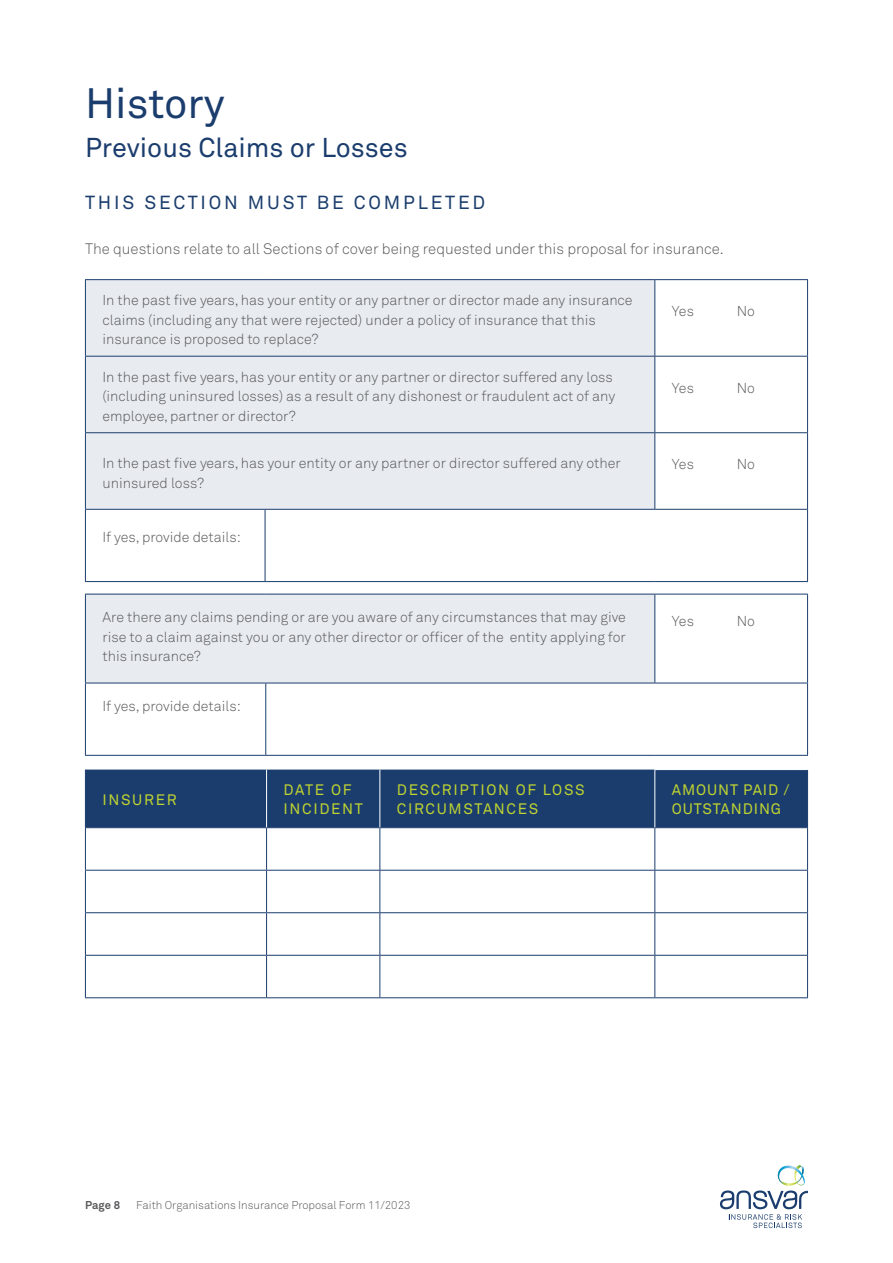
<style>
.page{position:relative;width:893px;height:1263px;background:#fff}
.page>*{position:absolute;margin:0;border:0;box-sizing:border-box;transform-origin:0 0}
.t1{font:42px "Akkurat Pro";color:#1b3d6d}
.t2{font:27px "Akkurat Pro";color:#1b3d6d}
.t3{font:18.75px "Akkurat Pro";letter-spacing:.15em;color:#1b3d6d}
.t4{font:15px "Akkurat Light Pro";color:#58595b}
.t5{font:15px/19.5px "Akkurat Pro";letter-spacing:.11em;color:#bfd430}
.t6{font:15px/19.5px "Akkurat Pro";letter-spacing:.06em;color:#bfd430}
.t7{font:14.25px/19.5px "Akkurat Light Pro";color:#58595b}
.t8{font:11.25px "Akkurat Light Pro";color:#58595b}
.s1{font-family:"Akkurat Pro";font-weight:700}
</style>
<div class="page">
<svg style="left:720px;top:1165px;width:88px;height:63px"></svg>
<svg style="left:86px;top:280px;width:721px;height:301px;fill:#e8ecf0"></svg>
<hr style="left:807px;top:510px;width:1px;height:71px;background:#1b3d6d">
<hr style="left:85px;top:279px;width:180px;height:1px;background:#1b3d6d">
<hr style="left:265px;top:279px;width:390px;height:1px;background:#1b3d6d">
<hr style="left:655px;top:279px;width:153px;height:1px;background:#1b3d6d">
<hr style="left:85px;top:356px;width:180px;height:1px;background:#1b3d6d">
<hr style="left:265px;top:356px;width:390px;height:1px;background:#1b3d6d">
<hr style="left:655px;top:356px;width:153px;height:1px;background:#1b3d6d">
<hr style="left:85px;top:432px;width:180px;height:1px;background:#1b3d6d">
<hr style="left:265px;top:432px;width:390px;height:1px;background:#1b3d6d">
<hr style="left:655px;top:432px;width:153px;height:1px;background:#1b3d6d">
<hr style="left:85px;top:509px;width:180px;height:1px;background:#1b3d6d">
<hr style="left:265px;top:509px;width:390px;height:1px;background:#1b3d6d">
<hr style="left:655px;top:509px;width:153px;height:1px;background:#1b3d6d">
<hr style="left:85px;top:581px;width:180px;height:1px;background:#1b3d6d">
<hr style="left:265px;top:581px;width:390px;height:1px;background:#1b3d6d">
<hr style="left:655px;top:581px;width:153px;height:1px;background:#1b3d6d">
<hr style="left:85px;top:280px;width:1px;height:76px;background:#1b3d6d">
<hr style="left:654px;top:280px;width:1px;height:76px;background:#1b3d6d">
<hr style="left:807px;top:280px;width:1px;height:76px;background:#1b3d6d">
<hr style="left:85px;top:357px;width:1px;height:75px;background:#1b3d6d">
<hr style="left:654px;top:357px;width:1px;height:75px;background:#1b3d6d">
<hr style="left:807px;top:357px;width:1px;height:75px;background:#1b3d6d">
<hr style="left:85px;top:433px;width:1px;height:76px;background:#1b3d6d">
<hr style="left:654px;top:433px;width:1px;height:76px;background:#1b3d6d">
<hr style="left:807px;top:433px;width:1px;height:76px;background:#1b3d6d">
<hr style="left:85px;top:510px;width:1px;height:71px;background:#1b3d6d">
<hr style="left:265px;top:510px;width:1px;height:71px;background:#1b3d6d">
<svg style="left:86px;top:595px;width:721px;height:160px"></svg>
<hr style="left:807px;top:683px;width:1px;height:72px;background:#1b3d6d">
<hr style="left:85px;top:594px;width:181px;height:1px;background:#1b3d6d">
<hr style="left:266px;top:594px;width:389px;height:1px;background:#1b3d6d">
<hr style="left:655px;top:594px;width:153px;height:1px;background:#1b3d6d">
<hr style="left:807px;top:594px;width:1px;height:89px;background:#1b3d6d">
<hr style="left:654px;top:594px;width:1px;height:89px;background:#1b3d6d">
<hr style="left:265px;top:683px;width:1px;height:72px;background:#1b3d6d">
<hr style="left:85px;top:755px;width:181px;height:1px;background:#1b3d6d">
<hr style="left:266px;top:755px;width:389px;height:1px;background:#1b3d6d">
<hr style="left:655px;top:755px;width:153px;height:1px;background:#1b3d6d">
<hr style="left:85px;top:594px;width:1px;height:89px;background:#1b3d6d">
<hr style="left:85px;top:683px;width:181px;height:1px;background:#1b3d6d">
<hr style="left:85px;top:683px;width:1px;height:72px;background:#1b3d6d">
<hr style="left:266px;top:683px;width:389px;height:1px;background:#1b3d6d">
<hr style="left:655px;top:683px;width:153px;height:1px;background:#1b3d6d">
<div style="left:86px;top:769px;width:721px;height:58px;background:#1b3d6d"></div>
<svg style="left:86px;top:828px;width:721px;height:169px"></svg>
<hr style="left:85px;top:827px;width:182px;height:1px;background:#1b3d6d">
<hr style="left:85px;top:828px;width:1px;height:42px;background:#1b3d6d">
<hr style="left:267px;top:827px;width:113px;height:1px;background:#1b3d6d">
<hr style="left:266px;top:828px;width:1px;height:42px;background:#1b3d6d">
<hr style="left:380px;top:827px;width:275px;height:1px;background:#1b3d6d">
<hr style="left:379px;top:828px;width:1px;height:42px;background:#1b3d6d">
<hr style="left:655px;top:827px;width:153px;height:1px;background:#1b3d6d">
<hr style="left:654px;top:828px;width:1px;height:42px;background:#1b3d6d">
<hr style="left:807px;top:828px;width:1px;height:42px;background:#1b3d6d">
<hr style="left:85px;top:870px;width:182px;height:1px;background:#1b3d6d">
<hr style="left:85px;top:870px;width:1px;height:42px;background:#1b3d6d">
<hr style="left:267px;top:870px;width:113px;height:1px;background:#1b3d6d">
<hr style="left:266px;top:870px;width:1px;height:42px;background:#1b3d6d">
<hr style="left:380px;top:870px;width:275px;height:1px;background:#1b3d6d">
<hr style="left:379px;top:870px;width:1px;height:42px;background:#1b3d6d">
<hr style="left:655px;top:870px;width:153px;height:1px;background:#1b3d6d">
<hr style="left:654px;top:870px;width:1px;height:42px;background:#1b3d6d">
<hr style="left:807px;top:870px;width:1px;height:42px;background:#1b3d6d">
<hr style="left:85px;top:912px;width:182px;height:1px;background:#1b3d6d">
<hr style="left:85px;top:913px;width:1px;height:42px;background:#1b3d6d">
<hr style="left:267px;top:912px;width:113px;height:1px;background:#1b3d6d">
<hr style="left:266px;top:913px;width:1px;height:42px;background:#1b3d6d">
<hr style="left:380px;top:912px;width:275px;height:1px;background:#1b3d6d">
<hr style="left:379px;top:913px;width:1px;height:42px;background:#1b3d6d">
<hr style="left:655px;top:912px;width:153px;height:1px;background:#1b3d6d">
<hr style="left:654px;top:913px;width:1px;height:42px;background:#1b3d6d">
<hr style="left:807px;top:913px;width:1px;height:42px;background:#1b3d6d">
<hr style="left:85px;top:955px;width:182px;height:1px;background:#1b3d6d">
<hr style="left:85px;top:956px;width:1px;height:41px;background:#1b3d6d">
<hr style="left:267px;top:955px;width:113px;height:1px;background:#1b3d6d">
<hr style="left:266px;top:956px;width:1px;height:41px;background:#1b3d6d">
<hr style="left:380px;top:955px;width:275px;height:1px;background:#1b3d6d">
<hr style="left:379px;top:956px;width:1px;height:41px;background:#1b3d6d">
<hr style="left:655px;top:955px;width:153px;height:1px;background:#1b3d6d">
<hr style="left:654px;top:956px;width:1px;height:41px;background:#1b3d6d">
<hr style="left:807px;top:956px;width:1px;height:41px;background:#1b3d6d">
<hr style="left:85px;top:997px;width:182px;height:1px;background:#1b3d6d">
<hr style="left:267px;top:997px;width:113px;height:1px;background:#1b3d6d">
<hr style="left:380px;top:997px;width:275px;height:1px;background:#1b3d6d">
<hr style="left:655px;top:997px;width:153px;height:1px;background:#1b3d6d">
<hr style="left:266px;top:769px;width:1px;height:58px;background:#fff">
<hr style="left:379px;top:769px;width:1px;height:58px;background:#fff">
<hr style="left:654px;top:769px;width:154px;height:1px;background:#fff">
<hr style="left:654px;top:770px;width:1px;height:57px;background:#fff">
<hr style="left:807px;top:770px;width:1px;height:57px;background:#1b3d6d">
<hr style="left:85px;top:769px;width:1px;height:58px;background:#1b3d6d">
<h1 class="t1" style="left:85px;top:79px;width:141px">H ISTORY</h1>
<h2 class="t2" style="left:85px;top:132px;width:324px">PREVIOUS CLAIMS OR LOSSES</h2>
<h3 class="t3" style="left:85px;top:192px;width:402px">THIS SECTIO N MUST BE CO MPLETED</h3>
<p class="t4" style="left:85px;top:240px;width:640px">The questions relate to all Sections of cover being requested under this proposal for insurance.</p>
<p class="t7" style="left:102px;top:291px;width:532px">In the past five years, has your entity or any partner or director made any insurance claims (including any that were rejected) under a policy of insurance that this insurance is proposed to replace?</p>
<p class="t7" style="left:672px;top:302px;width:24px">Yes</p>
<p class="t7" style="left:737px;top:302px;width:20px">No</p>
<p class="t7" style="left:102px;top:367px;width:514px">In the past five years, has your entity or any partner or director suffered any loss (including uninsured losses) as a result of any dishonest or fraudulent act of any employee, partner or director?</p>
<p class="t7" style="left:672px;top:378px;width:24px">Yes</p>
<p class="t7" style="left:737px;top:378px;width:20px">No</p>
<p class="t7" style="left:102px;top:454px;width:520px">In the past five years, has your entity or any partner or director suffered any other uninsured loss?</p>
<p class="t7" style="left:672px;top:455px;width:24px">Yes</p>
<p class="t7" style="left:737px;top:455px;width:20px">No</p>
<p class="t7" style="left:102px;top:527px;width:140px">If yes, provide details:</p>
<p class="t7" style="left:102px;top:608px;width:525px;text-align:justify">Are there any claims pending or are you aware of any circumstances that may give rise to a claim against you or any other director or officer of the entity applying for this insurance?</p>
<p class="t7" style="left:672px;top:612px;width:24px">Yes</p>
<p class="t7" style="left:737px;top:612px;width:20px">No</p>
<p class="t7" style="left:102px;top:697px;width:140px">If yes, provide details:</p>
<p class="t5" style="left:102px;top:790px;width:76px">INSURER</p>
<p class="t5" style="left:284px;top:780px;width:81px">DATE OF<br>I NCI DENT</p>
<p class="t5" style="left:397px;top:780px;width:189px">DESCRIPTIO N OF LOSS<br>CI RCUMSTANCES</p>
<p class="t6" style="left:672px;top:780px;width:119px">AMOUNT PAI D /<br>OUTSTANDI NG</p>
<p class="t8" style="left:85px;top:1198px;width:327px"><span class="s1">Page 8</span> Faith Organisations Insurance Proposal Form 11/2023</p>
</div>
